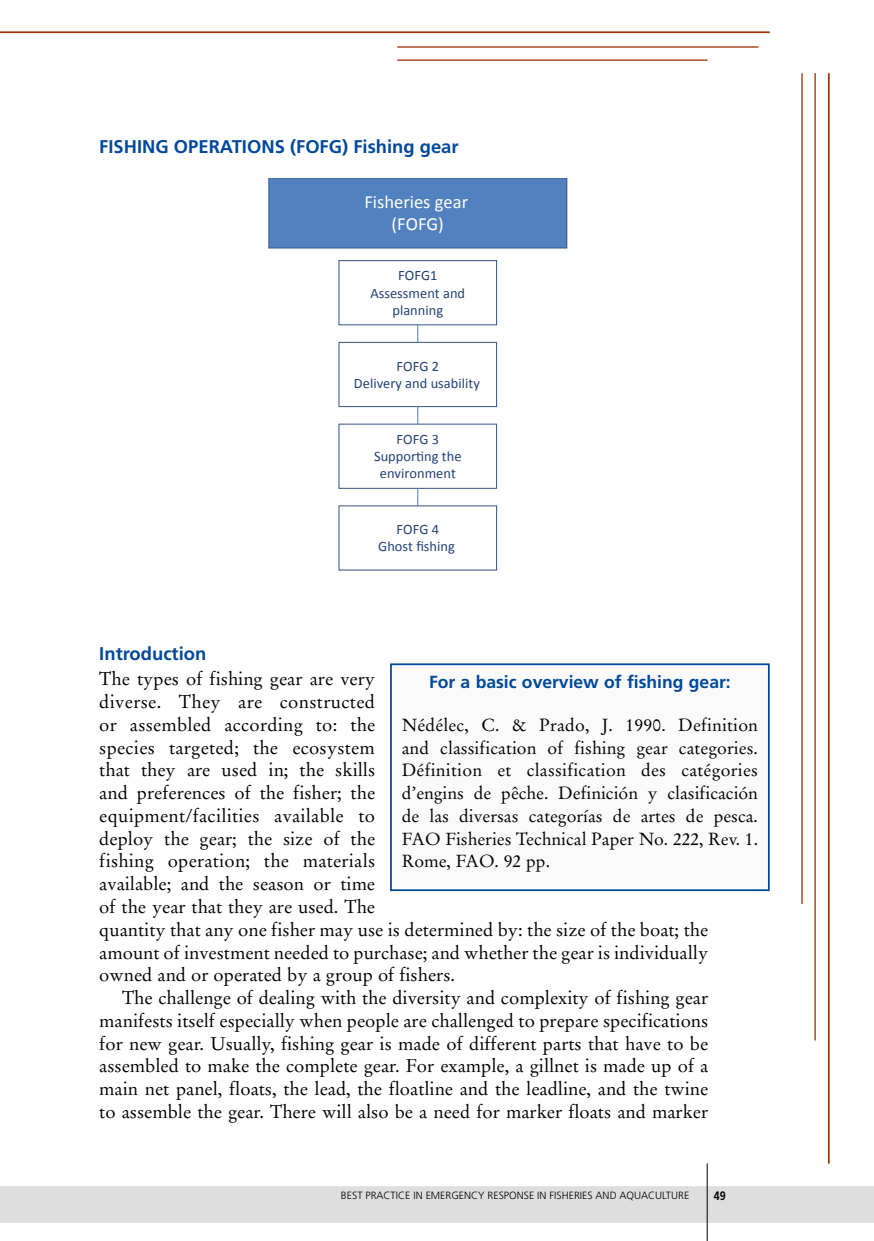
<style>
.page{position:relative;width:874px;height:1241px;background:#fff}
.page>*{position:absolute;margin:0;border:0;box-sizing:border-box;transform-origin:0 0}
.t1{font:18.55px/22.2px "Calibri";color:#fff;text-align:center}
.t2{font:18.38px/22.8px "Stempel Garamond LT Std";color:#000}
.t3{font:700 18.38px "Frutiger LT Std";color:#00489a}
.t4{font:17.5px/22.8px "Stempel Garamond LT Std";color:#000;text-align:justify}
.t5{font:700 17.5px "Frutiger LT Std";color:#00489a}
.t6{font:14.35px/17.2px "Calibri";color:#234277;text-align:center}
.t7{font:700 12.25px "Frutiger LT Std";color:#000;scale:.88 1}
.t8{font:300 10.5px "Frutiger LT Std";color:#000}
</style>
<div class="page">
<div style="left:0;top:1185px;width:873px;height:37px;background:#dfdede"></div>
<hr style="left:706px;top:1163px;width:1px;height:77px;background:#000">
<hr style="left:800px;top:73px;width:2px;height:830px;background:#a23105">
<hr style="left:827px;top:73px;width:2px;height:1090px;background:#a23105">
<hr style="left:814px;top:73px;width:1px;height:967px;background:#a23105">
<hr style="left:0;top:31px;width:769px;height:2px;background:#a23105">
<hr style="left:397px;top:59px;width:310px;height:2px;background:#a23105">
<hr style="left:397px;top:46px;width:361px;height:2px;background:#a23105">
<div style="left:391px;top:664px;width:377px;height:226px;background:#fbfafb"></div>
<div style="left:390px;top:663px;width:379px;height:227px;border:2px solid #00489a"></div>
<div style="left:268px;top:179px;width:299px;height:69px;background:#5181bf"></div>
<div style="left:338px;top:260px;width:159px;height:65px;border:1px solid #395888"></div>
<div style="left:338px;top:342px;width:159px;height:65px;border:1px solid #395888"></div>
<div style="left:338px;top:423px;width:159px;height:66px;border:1px solid #395888"></div>
<svg style="left:417px;top:325px;width:1px;height:17px"></svg>
<svg style="left:417px;top:406px;width:1px;height:18px"></svg>
<svg style="left:417px;top:488px;width:1px;height:18px"></svg>
<p class="t3" style="left:99px;top:135px;width:360px">FISHING OPERATIONS (FOFG) Fishing gear</p>
<p class="t1" style="left:364px;top:191px;width:105px">Fisheries gear (FOFG)</p>
<p class="t6" style="left:370px;top:267px;width:96px">FOFG1<br>Assessment and planning</p>
<p class="t6" style="left:354px;top:357px;width:127px">FOFG 2<br>Delivery and usability</p>
<p class="t6" style="left:374px;top:430px;width:89px">FOFG 3<br>Supporting the environment</p>
<p class="t6" style="left:378px;top:520px;width:78px">FOFG 4<br>Ghost fishing</p>
<p class="t3" style="left:99px;top:642px;width:108px">Introduction</p>
<p class="t2" style="left:99px;top:667px;width:610px">The types of fishing gear are very<br>diverse. They are constructed<br>or assembled according to: the<br>species targeted; the ecosystem<br>that they are used in; the skills<br>and preferences of the fisher; the<br>equipment/facilities available to<br>deploy the gear; the size of the<br>fishing operation; the materials<br>available; and the season or time<br>of the year that they are used. The<br>quantity that any one fisher may use is determined by: the size of the boat; the amount of investment needed to purchase; and whether the gear is individually owned and or operated by a group of fishers.</p>
<p class="t2" style="left:99px;top:986px;width:610px;text-align:justify;text-indent:23px">The challenge of dealing with the diversity and complexity of fishing gear manifests itself especially when people are challenged to prepare specifications for new gear. Usually, fishing gear is made of different parts that have to be assembled to make the complete gear. For example, a gillnet is made up of a main net panel, floats, the lead, the floatline and the leadline, and the twine to assemble the gear. There will also be a need for marker floats and marker</p>
<p class="t5" style="left:429px;top:671px;width:303px">For a basic overview of fishing gear:</p>
<p class="t4" style="left:401px;top:713px;width:357px">Nédélec, C. &amp; Prado, J. 1990. Definition and classification of fishing gear categories.<br>Définition et classification des catégories d’engins de pêche. Definición y clasificación de las diversas categorías de artes de pesca.<br>FAO Fisheries Technical Paper No. 222, Rev. 1.<br>Rome, FAO. 92 pp.</p>
<p class="t8" style="left:341px;top:1189px;width:349px">BEST PRACTICE IN EMERGENCY RESPONSE IN FISHERIES AND AQUACULTURE</p>
<p class="t7" style="left:713px;top:1187px;width:15px">49</p>
</div>
